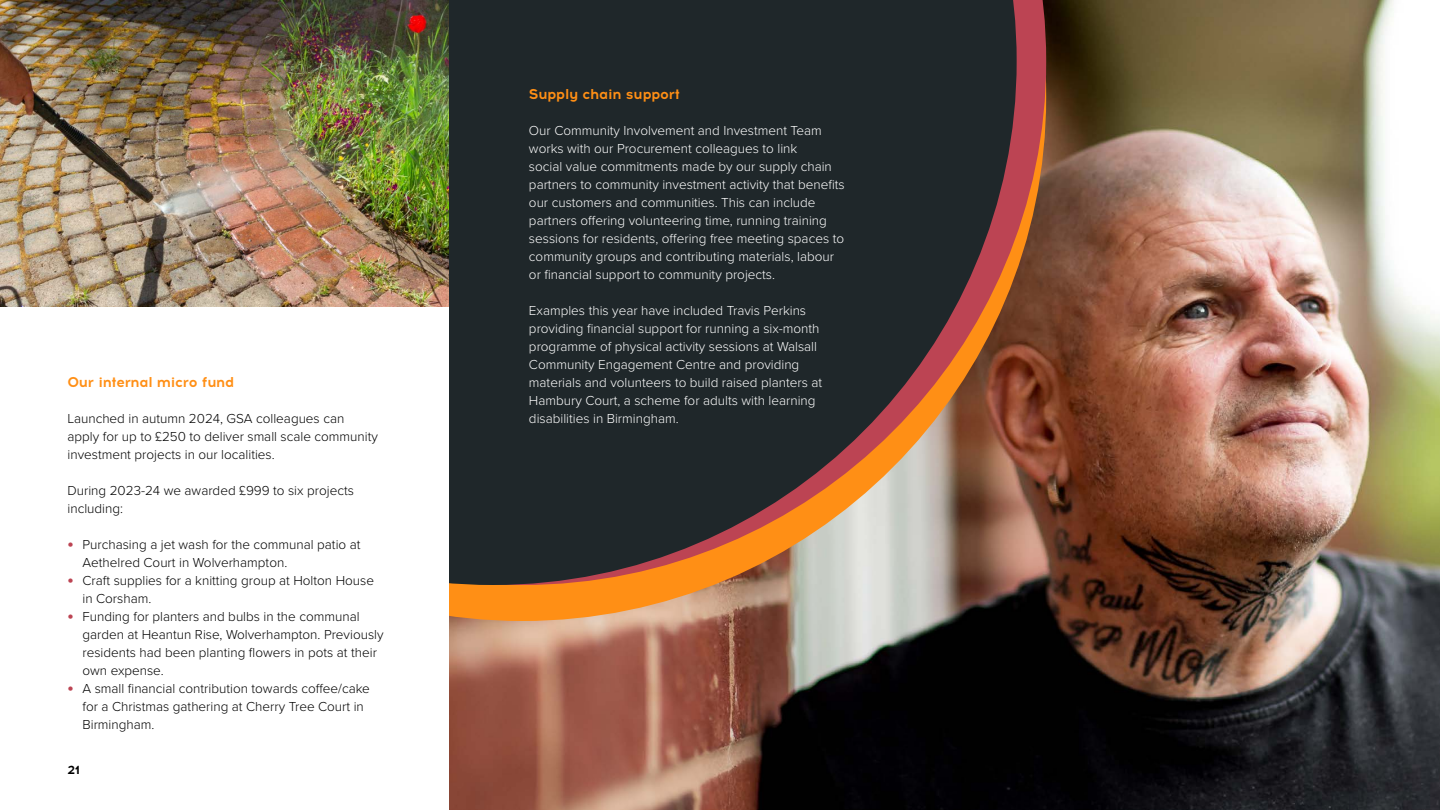
<style>
.page{position:relative;width:1440px;height:810px;background:#fff}
.page>*{position:absolute;margin:0;border:0;box-sizing:border-box;transform-origin:0 0}
.t1{font:700 14.25px "Acrom";letter-spacing:-.02em;color:#ff8f15}
.t2{font:300 13.5px/18px "Proxima Nova";color:#fff}
.t3{font:300 13.5px/18px "Proxima Nova";color:#000}
.t4{font:700 12px "Acrom";color:#000}
.s1{font-family:"Servus Slab";font-weight:700;color:#bc4453}
</style>
<div class="page">
<img style="left:449px;top:0;width:991px;height:810px">
<svg style="left:449px;top:585px;width:597px;height:36px;background:#be8e5e"></svg>
<svg style="left:1017px;top:0;width:29px;height:585px;background:#9c5040"></svg>
<svg style="left:448px;top:0;width:569px;height:585px;background:#3b3633"></svg>
<img style="left:0;top:0;width:448px;height:307px">
<p class="t1" style="left:68px;top:372px;width:168px">Our internal micro fund</p>
<p class="t3" style="left:68px;top:409px;width:312px">Launched in autumn 2024, GSA colleagues can apply for up to £250 to deliver small scale community investment projects in our localities.</p>
<p class="t3" style="left:68px;top:481px;width:288px">During 2023-24 we awarded £999 to six projects including:</p>
<p class="t3" style="left:82px;top:535px;width:280px;text-indent:-15px"><span class="s1">•</span> Purchasing a jet wash for the communal patio at<br>Aethelred Court in Wolverhampton.</p>
<p class="t3" style="left:82px;top:571px;width:293px;text-indent:-15px"><span class="s1">•</span> Craft supplies for a knitting group at Holton House in Corsham.</p>
<p class="t3" style="left:82px;top:607px;width:303px;text-indent:-15px"><span class="s1">•</span> Funding for planters and bulbs in the communal garden at Heantun Rise, Wolverhampton. Previously residents had been planting flowers in pots at their own expense.</p>
<p class="t3" style="left:82px;top:679px;width:289px;text-indent:-15px"><span class="s1">•</span> A small financial contribution towards coffee/cake for a Christmas gathering at Cherry Tree Court in<br>Birmingham.</p>
<p class="t4" style="left:67px;top:761px;width:14px">21</p>
<p class="t1" style="left:529px;top:84px;width:152px">Supply chain support</p>
<p class="t2" style="left:529px;top:121px;width:317px">Our Community Involvement and Investment Team works with our Procurement colleagues to link<br>social value commitments made by our supply chain partners to community investment activity that benefits our customers and communities. This can include partners offering volunteering time, running training sessions for residents, offering free meeting spaces to community groups and contributing materials, labour or financial support to community projects.</p>
<p class="t2" style="left:529px;top:301px;width:295px">Examples this year have included Travis Perkins providing financial support for running a six-month programme of physical activity sessions at Walsall Community Engagement Centre and providing materials and volunteers to build raised planters at Hambury Court, a scheme for adults with learning disabilities in Birmingham.</p>
</div>
